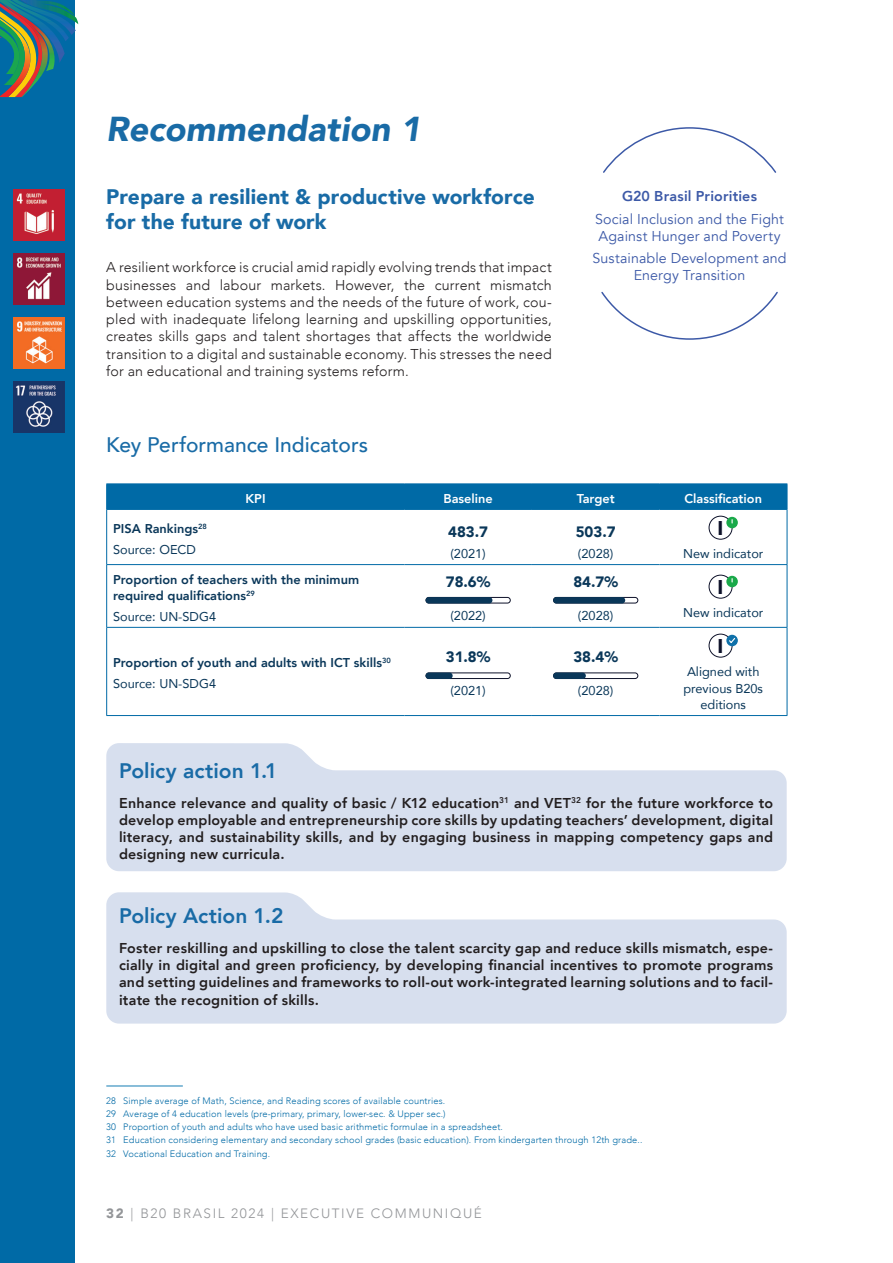
<style>
.page{position:relative;width:893px;height:1263px;background:#fff}
.page>*{position:absolute;margin:0;border:0;box-sizing:border-box;transform-origin:0 0}
.Titulo-1{font:italic 900 34.5px "Avenir";color:#196ba6}
.Subtitulo{font:900 21px/25.2px "Avenir";letter-spacing:.005em;color:#196ba6}
.Subtitulo-2{font:800 21px "Avenir";color:#196ba6}
.Subtitulo-3{font:500 21px "Avenir";color:#196ba6}
.t1{font:900 19.8px "Avenir";color:#0d1129}
.tabela{font:900 15px "Avenir";color:#0a3759}
.Paragrafo{font:800 14.25px/17.2px "Avenir";letter-spacing:.015em;color:#231f20;text-align:justify}
.Paragrafo-2{font:300 14.25px/17.2px "Avenir";letter-spacing:.01em;color:#231f20;text-align:justify}
.priorities{font:14.25px/16.5px "Avenir";letter-spacing:.01em;color:#3c59a7}
.priorities-2{font:800 14.25px "Avenir";letter-spacing:.015em;color:#3c59a7}
.t2{font:300 13.5px "Avenir";letter-spacing:.12em;color:#939598}
.tabela-2{font:12.75px/16.5px "Avenir";color:#0a3759;text-align:center}
.tabela-3{font:800 12.75px/16.5px "Avenir";color:#0a3759}
.tabela-4{font:800 12.75px "Avenir";color:#fff}
.nota_de_rodapé{font:300 9.3px "Avenir";letter-spacing:.015em;color:#006aa6}
.s1{font-weight:900}
</style>
<div class="page">
<div style="left:0;top:0;width:75px;height:1263px;background:#006aa6"></div>
<img style="left:69px;top:24px;width:7px;height:11px">
<img style="left:56px;top:24px;width:13px;height:39px">
<img style="left:54px;top:24px;width:2px;height:41px">
<svg style="left:0;top:0;width:54px;height:97px"></svg>
<img style="left:4px;top:0;width:74px;height:24px">
<svg style="left:106px;top:743px;width:681px;height:128px;background:#dde3f0"></svg>
<svg style="left:106px;top:892px;width:681px;height:131px;background:#dde3f0"></svg>
<hr style="left:106px;top:483px;width:298px;height:1px;background:#006aa6">
<hr style="left:404px;top:483px;width:128px;height:1px;background:#006aa6">
<hr style="left:532px;top:483px;width:127px;height:1px;background:#006aa6">
<hr style="left:659px;top:483px;width:128px;height:1px;background:#006aa6">
<div style="left:106px;top:484px;width:682px;height:25px;background:#006aa6"></div>
<hr style="left:106px;top:509px;width:298px;height:1px;background:#006aa6">
<hr style="left:106px;top:510px;width:1px;height:54px;background:#006aa6">
<hr style="left:404px;top:509px;width:128px;height:1px;background:#006aa6">
<hr style="left:532px;top:509px;width:127px;height:1px;background:#006aa6">
<hr style="left:659px;top:509px;width:128px;height:1px;background:#006aa6">
<hr style="left:787px;top:510px;width:1px;height:54px;background:#006aa6">
<hr style="left:106px;top:564px;width:298px;height:1px;background:#006aa6">
<hr style="left:106px;top:565px;width:1px;height:62px;background:#006aa6">
<hr style="left:404px;top:564px;width:128px;height:1px;background:#006aa6">
<hr style="left:532px;top:564px;width:127px;height:1px;background:#006aa6">
<hr style="left:659px;top:564px;width:128px;height:1px;background:#006aa6">
<hr style="left:787px;top:565px;width:1px;height:62px;background:#006aa6">
<hr style="left:106px;top:627px;width:298px;height:1px;background:#006aa6">
<hr style="left:106px;top:628px;width:1px;height:87px;background:#006aa6">
<hr style="left:404px;top:627px;width:128px;height:1px;background:#006aa6">
<hr style="left:532px;top:627px;width:127px;height:1px;background:#006aa6">
<hr style="left:659px;top:627px;width:128px;height:1px;background:#006aa6">
<hr style="left:787px;top:628px;width:1px;height:87px;background:#006aa6">
<hr style="left:106px;top:715px;width:298px;height:1px;background:#006aa6">
<hr style="left:404px;top:715px;width:128px;height:1px;background:#006aa6">
<hr style="left:532px;top:715px;width:127px;height:1px;background:#006aa6">
<hr style="left:659px;top:715px;width:128px;height:1px;background:#006aa6">
<div style="left:709px;top:516px;width:23px;height:24px;border:1px solid #0d1129;border-radius:50%"></div>
<svg style="left:726px;top:517px;width:12px;height:11px"></svg>
<div style="left:426px;top:597px;width:85px;height:6px;border:1px solid #0d1129;border-radius:3px"></div>
<div style="left:426px;top:597px;width:66px;height:6px;background:#0a3759;border-radius:3px"></div>
<div style="left:553px;top:597px;width:85px;height:6px;border:1px solid #0d1129;border-radius:3px"></div>
<div style="left:553px;top:597px;width:72px;height:6px;background:#0a3759;border-radius:3px"></div>
<div style="left:709px;top:575px;width:23px;height:23px;border:1px solid #0d1129;border-radius:50%"></div>
<svg style="left:726px;top:576px;width:12px;height:11px"></svg>
<div style="left:426px;top:672px;width:85px;height:7px;border:1px solid #0d1129;border-radius:3px"></div>
<div style="left:426px;top:672px;width:27px;height:7px;background:#0a3759;border-radius:3px"></div>
<div style="left:553px;top:672px;width:85px;height:7px;border:1px solid #0d1129;border-radius:3px"></div>
<div style="left:553px;top:672px;width:33px;height:7px;background:#0a3759;border-radius:3px"></div>
<div style="left:709px;top:634px;width:23px;height:23px;border:1px solid #0d1129;border-radius:50%"></div>
<svg style="left:726px;top:635px;width:12px;height:11px"></svg>
<svg style="left:728px;top:637px;width:8px;height:7px"></svg>
<hr style="left:106px;top:1085px;width:77px;height:1px;background:#157db4">
<svg style="left:601px;top:127px;width:177px;height:213px"></svg>
<img style="left:14px;top:190px;width:51px;height:51px">
<img style="left:14px;top:318px;width:51px;height:51px">
<img style="left:14px;top:254px;width:51px;height:51px">
<img style="left:14px;top:381px;width:51px;height:51px">
<p class="Titulo-1" style="left:106px;top:100px;width:316px">Recommendation 1</p>
<p class="Subtitulo" style="left:106px;top:184px;width:430px">Prepare a resilient &amp; productive workforce for the future of work</p>
<p class="Paragrafo-2" style="left:106px;top:259px;width:447px">A resilient workforce is crucial amid rapidly evolving trends that impact businesses and labour markets. However, the current mismatch between education systems and the needs of the future of work, cou&shy;pled with inadequate lifelong learning and upskilling opportunities, creates skills gaps and talent shortages that affects the worldwide transition to a digital and sustainable economy. This stresses the need for an educational and training systems reform.</p>
<p class="priorities-2" style="left:622px;top:185px;width:136px">G20 Brasil Priorities</p>
<p class="priorities" style="left:595px;top:211px;width:190px">Social Inclusion and the Fight<br>Against Hunger and Poverty</p>
<p class="priorities" style="left:592px;top:251px;width:196px;text-align:center">Sustainable Development and<br>Energy Transition</p>
<p class="Subtitulo-3" style="left:106px;top:426px;width:263px">Key Performance Indicators</p>
<p class="tabela-4" style="left:245px;top:489px;width:22px">KPI</p>
<p class="tabela-4" style="left:443px;top:489px;width:51px">Baseline</p>
<p class="tabela-4" style="left:577px;top:489px;width:39px">Target</p>
<p class="tabela-4" style="left:684px;top:489px;width:79px">Classification</p>
<p class="tabela-3" style="left:113px;top:520px;width:95px">PISA Rankings<sup>28</sup></p>
<p class="tabela-2" style="left:113px;top:541px;width:84px">Source: OECD</p>
<h3 class="t1" style="left:718px;top:511px;width:7px">I</h3>
<p class="tabela-2" style="left:683px;top:545px;width:82px">New indicator</p>
<p class="tabela" style="left:448px;top:519px;width:41px">483.7</p>
<p class="tabela-2" style="left:450px;top:545px;width:37px">(2021)</p>
<p class="tabela" style="left:576px;top:519px;width:41px">503.7</p>
<p class="tabela-2" style="left:578px;top:545px;width:37px">(2028)</p>
<p class="tabela-3" style="left:113px;top:571px;width:248px">Proportion of teachers with the minimum required qualifications<sup>29</sup></p>
<p class="tabela-2" style="left:113px;top:608px;width:105px">Source: UN-SDG4</p>
<p class="tabela-3" style="left:113px;top:655px;width:279px">Proportion of youth and adults with ICT skills<sup>30</sup></p>
<p class="tabela-2" style="left:113px;top:675px;width:105px">Source: UN-SDG4</p>
<p class="tabela" style="left:446px;top:569px;width:46px">78.6%</p>
<p class="tabela-2" style="left:450px;top:607px;width:37px">(2022)</p>
<p class="tabela" style="left:446px;top:644px;width:46px">31.8%</p>
<p class="tabela-2" style="left:450px;top:682px;width:37px">(2021)</p>
<p class="tabela" style="left:573px;top:569px;width:46px">84.7%</p>
<p class="tabela-2" style="left:578px;top:607px;width:37px">(2028)</p>
<p class="tabela" style="left:573px;top:644px;width:46px">38.4%</p>
<p class="tabela-2" style="left:578px;top:682px;width:37px">(2028)</p>
<h3 class="t1" style="left:718px;top:570px;width:7px">I</h3>
<p class="tabela-2" style="left:683px;top:604px;width:82px">New indicator</p>
<h3 class="t1" style="left:718px;top:629px;width:7px">I</h3>
<p class="tabela-2" style="left:683px;top:663px;width:81px">Aligned with previous B20s editions</p>
<p class="Subtitulo-2" style="left:119px;top:754px;width:160px">Policy action 1.1</p>
<p class="Paragrafo" style="left:119px;top:794px;width:656px">Enhance relevance and quality of basic / K12 education<sup>31</sup> and VET<sup>32</sup> for the future workforce to develop employable and entrepreneurship core skills by updating teachers’ development, digital literacy, and sustainability skills, and by engaging business in mapping competency gaps and designing new curricula.</p>
<p class="Subtitulo-2" style="left:119px;top:899px;width:166px">Policy Action 1.2</p>
<p class="Paragrafo" style="left:119px;top:939px;width:655px">Foster reskilling and upskilling to close the talent scarcity gap and reduce skills mismatch, espe&shy;cially in digital and green proficiency, by developing financial incentives to promote programs and setting guidelines and frameworks to roll-out work-integrated learning solutions and to facil&shy;itate the recognition of skills.</p>
<p class="nota_de_rodapé" style="left:106px;top:1095px;width:340px">28 Simple average of Math, Science, and Reading scores of available countries.</p>
<p class="nota_de_rodapé" style="left:106px;top:1108px;width:341px">29 Average of 4 education levels (pre-primary, primary, lower-sec. &amp; Upper sec.)</p>
<p class="nota_de_rodapé" style="left:106px;top:1121px;width:398px">30 Proportion of youth and adults who have used basic arithmetic formulae in a spreadsheet.</p>
<p class="nota_de_rodapé" style="left:106px;top:1135px;width:538px">31 Education considering elementary and secondary school grades (basic education). From kindergarten through 12th grade..</p>
<p class="nota_de_rodapé" style="left:106px;top:1148px;width:165px">32 Vocational Education and Training.</p>
<p class="t2" style="left:106px;top:1205px;width:377px"><span class="s1">32</span> | B20 BRASIL 2024 | EXECUTIVE COMMUNIQUÉ</p>
</div>
